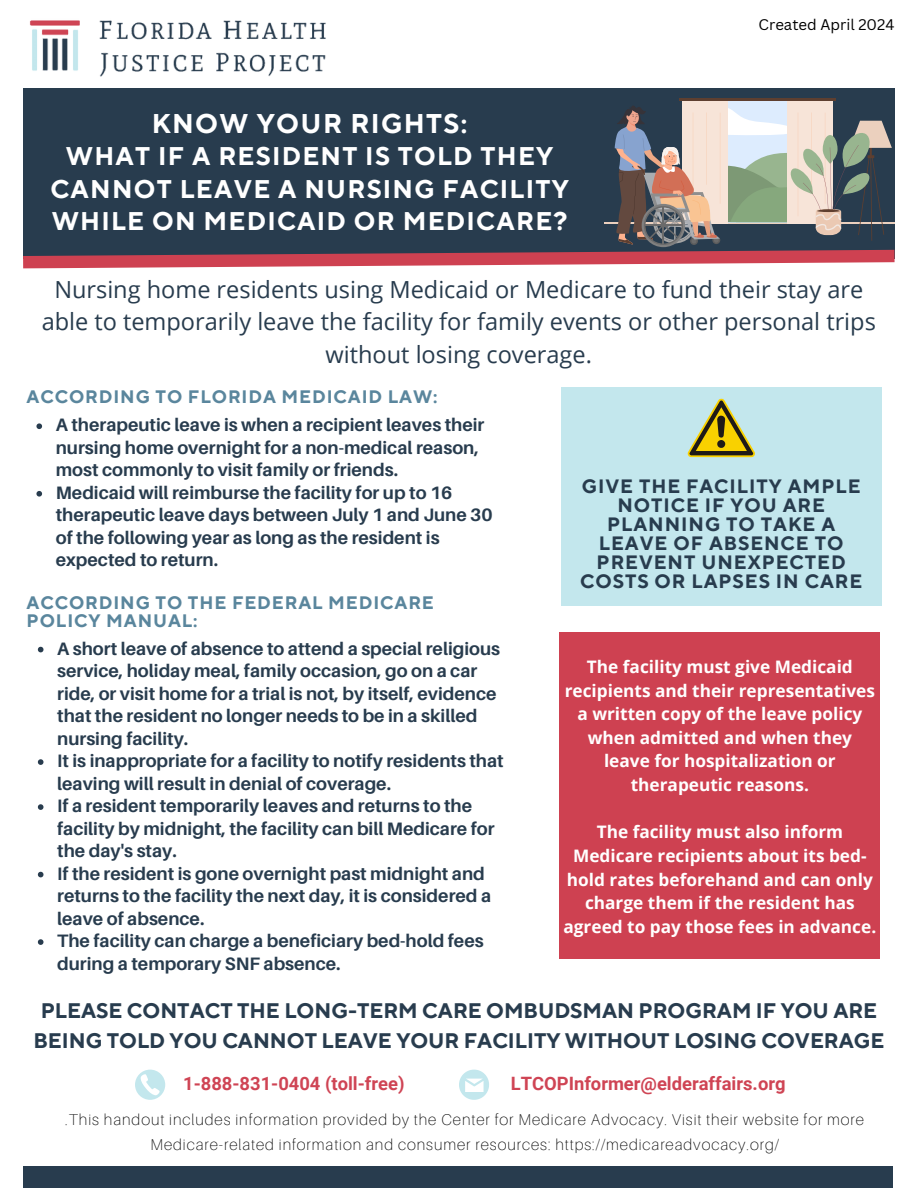
<style>
.page{position:relative;width:918px;height:1188px;background:#fff}
.page>*{position:absolute;margin:0;border:0;box-sizing:border-box;transform-origin:0 0}
.t1{font:700 27px "TT Norms Pro";letter-spacing:.05em;color:#fff}
.t2{font:700 25.5px/32.7px "TT Norms Pro";letter-spacing:.05em;color:#fff;text-align:center}
.t3{font:23.55px/32.7px "Open Sans";color:#283c4e;text-align:center}
.t4{font:700 21px/29.2px "TT Norms Pro";color:#283c4e;text-align:center}
.t5{font:700 19.35px/18.9px "TT Norms Pro";letter-spacing:.05em;color:#283c4e;text-align:center}
.t6{font:700 18.45px "Roboto";color:#cf4454}
.t7{font:700 18px/22.5px "Aileron";color:#283c4e}
.t8{font:700 18px/18px "TT Norms Pro";letter-spacing:.05em;color:#5a869d}
.t9{font:700 17.25px/23.7px "Open Sans";color:#fff;text-align:center}
.t10{font:100 15.6px "Aileron";letter-spacing:.06em;color:#000}
.t11{font:15px "Canva Sans";color:#000}
</style>
<div class="page">
<div style="left:23px;top:88px;width:871px;height:170px;background:#283c4e"></div>
<div style="left:561px;top:388px;width:320px;height:218px;background:#c3e7ed"></div>
<div style="left:23px;top:1166px;width:869px;height:22px;background:#283c4e"></div>
<img style="left:30px;top:20px;width:296px;height:57px">
<svg style="left:459px;top:1070px;width:30px;height:30px"></svg>
<div style="left:560px;top:632px;width:320px;height:326px;background:#ce4151"></div>
<svg style="left:688px;top:399px;width:67px;height:58px"></svg>
<div style="left:787px;top:99px;width:46px;height:125px;background:#f7e4d8"></div>
<div style="left:682px;top:99px;width:46px;height:125px;background:#f7e4d8"></div>
<hr style="left:679px;top:99px;width:157px;height:2px;background:#5e3f30">
<svg style="left:23px;top:104px;width:872px;height:165px"></svg>
<svg style="left:135px;top:1070px;width:30px;height:30px"></svg>
<svg style="left:36px;top:423px;width:6px;height:6px"></svg>
<svg style="left:36px;top:491px;width:6px;height:6px"></svg>
<svg style="left:38px;top:647px;width:5px;height:5px"></svg>
<svg style="left:38px;top:759px;width:5px;height:6px"></svg>
<svg style="left:38px;top:804px;width:5px;height:6px"></svg>
<svg style="left:38px;top:872px;width:5px;height:5px"></svg>
<svg style="left:38px;top:939px;width:5px;height:6px"></svg>
<p class="t1" style="left:152px;top:107px;width:317px">KNOW YOUR RIGHTS:</p>
<p class="t2" style="left:50px;top:141px;width:520px">WHAT IF A RESIDENT IS TOLD THEY<br>CANNOT LEAVE A NURSING FACILITY<br>WHILE ON MEDICAID OR MEDICARE?</p>
<h5 class="t11" style="left:759px;top:14px;width:137px">Created April 2024</h5>
<p class="t3" style="left:42px;top:272px;width:836px">Nursing home residents using Medicaid or Medicare to fund their stay are able to temporarily leave the facility for family events or other personal trips without losing coverage.</p>
<p class="t8" style="left:27px;top:388px;width:412px">ACCORDING TO FLORIDA MEDICAID LAW:</p>
<p class="t7" style="left:56px;top:413px;width:430px">A therapeutic leave is when a recipient leaves their nursing home overnight for a non-medical reason, most commonly to visit family or friends.</p>
<p class="t7" style="left:56px;top:481px;width:438px">Medicaid will reimburse the facility for up to 16 therapeutic leave days between July 1 and June 30 of the following year as long as the resident is expected to return.</p>
<p class="t8" style="left:27px;top:594px;width:409px">ACCORDING TO THE FEDERAL MEDICARE<br>POLICY MANUAL:</p>
<p class="t7" style="left:57px;top:637px;width:445px">A short leave of absence to attend a special religious service, holiday meal, family occasion, go on a car ride, or visit home for a trial is not, by itself, evidence that the resident no longer needs to be in a skilled nursing facility.</p>
<p class="t7" style="left:57px;top:749px;width:448px">It is inappropriate for a facility to notify residents that leaving will result in denial of coverage.</p>
<h3 class="t7" style="left:57px;top:794px;width:439px">If a resident temporarily leaves and returns to the facility by midnight, the facility can bill Medicare for the day's stay.</h3>
<h5 class="t7" style="left:57px;top:862px;width:435px">If the resident is gone overnight past midnight and returns to the facility the next day, it is considered a leave of absence.</h5>
<h5 class="t7" style="left:57px;top:929px;width:428px">The facility can charge a beneficiary bed-hold fees during a temporary SNF absence.</h5>
<h4 class="t5" style="left:580px;top:478px;width:284px">GIVE THE FACILITY AMPLE<br>NOTICE IF YOU ARE<br>PLANNING TO TAKE A<br>LEAVE OF ABSENCE TO<br>PREVENT UNEXPECTED<br>COSTS OR LAPSES IN CARE</h4>
<p class="t9" style="left:565px;top:654px;width:312px">The facility must give Medicaid recipients and their representatives a written copy of the leave policy when admitted and when they leave for hospitalization or therapeutic reasons.</p>
<h4 class="t9" style="left:564px;top:820px;width:314px">The facility must also inform Medicare recipients about its bed&shy;hold rates beforehand and can only charge them if the resident has agreed to pay those fees in advance.</h4>
<p class="t4" style="left:33px;top:997px;width:853px">PLEASE CONTACT THE LONG-TERM CARE OMBUDSMAN PROGRAM IF YOU ARE<br>BEING TOLD YOU CANNOT LEAVE YOUR FACILITY WITHOUT LOSING COVERAGE</p>
<h1 class="t6" style="left:183px;top:1073px;width:223px">1-888-831-0404 (toll-free)</h1>
<h2 class="t6" style="left:511px;top:1073px;width:276px">LTCOPInformer@elderaffairs.org</h2>
<h3 class="t10" style="left:65px;top:1110px;width:800px">.This handout includes information provided by the Center for Medicare Advocacy. Visit their website for more</h3>
<p class="t10" style="left:150px;top:1135px;width:630px">Medicare-related information and consumer resources: https://medicareadvocacy.org/</p>
</div>
